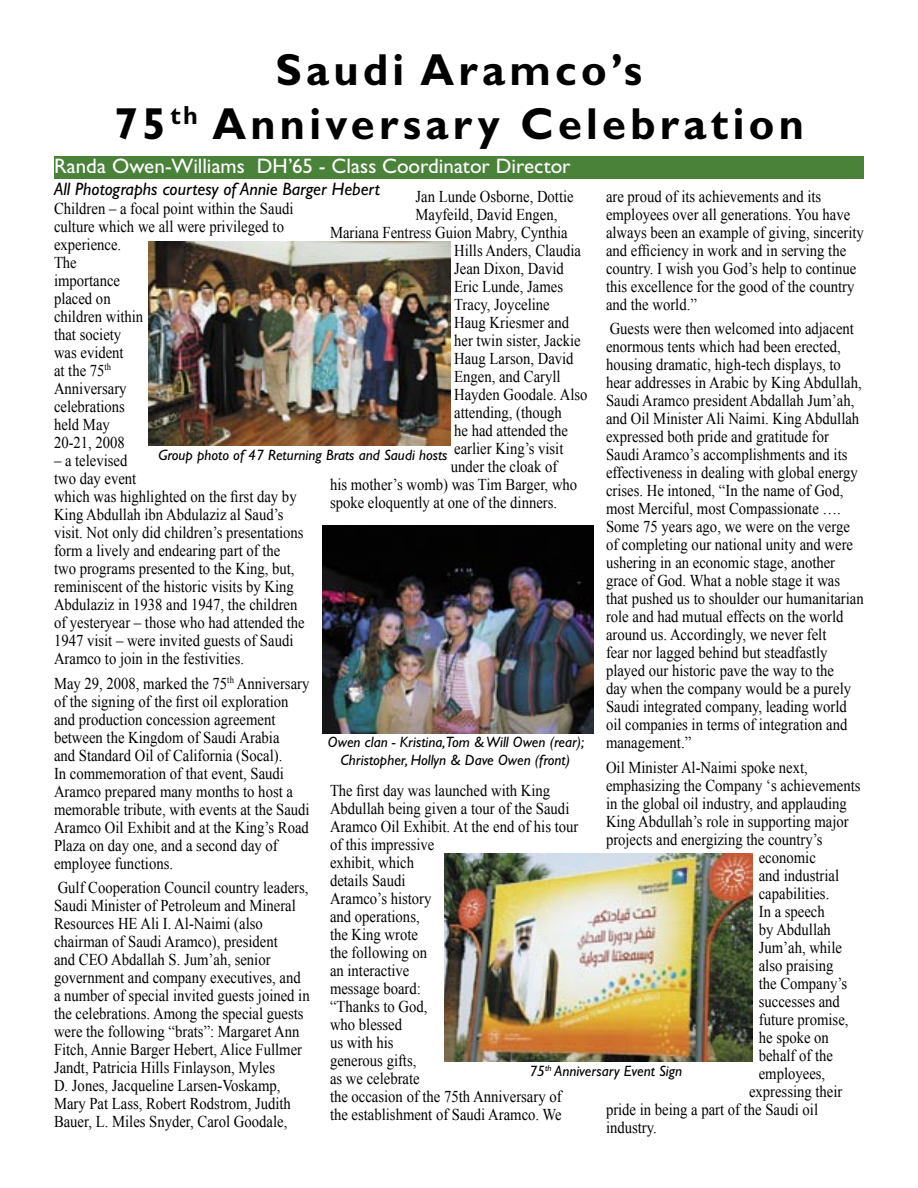
<style>
.page{position:relative;width:918px;height:1188px;background:#fff}
.page>*{position:absolute;margin:0;border:0;box-sizing:border-box;transform-origin:0 0}
.t1{font:700 45px/54px "Gill Sans Std";letter-spacing:.1em;color:#000;text-align:center;scale:.96 1}
.t2{font:21px "Gill Sans Std";color:#fff}
.t3{font:italic 18px "Gill Sans Std";color:#000}
.t4{font:16.5px/18px "Times New Roman";color:#000;scale:.89 1}
.t5{font:italic 15px/18px "Gill Sans Std";color:#000;text-align:center}
</style>
<div class="page">
<div style="left:54px;top:157px;width:810px;height:22px;background:#4b823a"></div>
<img style="left:444px;top:854px;width:308px;height:208px">
<img style="left:148px;top:242px;width:302px;height:203px">
<img style="left:323px;top:525px;width:271px;height:209px">
<h1 class="t1" style="left:114px;top:42px;width:720px">Saudi Aramco’s<br>75<sup>th</sup> Anniversary Celebration</h1>
<p class="t2" style="left:54px;top:154px;width:518px">Randa Owen-Williams DH’65 - Class Coordinator Director</p>
<p class="t3" style="left:54px;top:179px;width:327px">All Photographs courtesy of Annie Barger Hebert</p>
<p class="t4" style="left:416px;top:187px;width:179px">Jan Lunde Osborne, Dottie</p>
<p class="t4" style="left:416px;top:205px;width:161px">Mayfeild, David Engen,</p>
<p class="t4" style="left:330px;top:223px;width:269px">Mariana Fentress Guion Mabry, Cynthia</p>
<p class="t4" style="left:454px;top:241px;width:144px">Hills Anders, Claudia</p>
<p class="t4" style="left:454px;top:259px;width:125px">Jean Dixon, David</p>
<p class="t4" style="left:454px;top:277px;width:124px">Eric Lunde, James</p>
<p class="t4" style="left:454px;top:295px;width:109px">Tracy, Joyceline</p>
<p class="t4" style="left:454px;top:313px;width:131px">Haug Kriesmer and</p>
<p class="t4" style="left:454px;top:331px;width:144px">her twin sister, Jackie</p>
<p class="t4" style="left:454px;top:349px;width:136px">Haug Larson, David</p>
<p class="t4" style="left:454px;top:367px;width:121px">Engen, and Caryll</p>
<p class="t4" style="left:454px;top:385px;width:151px">Hayden Goodale. Also</p>
<p class="t4" style="left:454px;top:403px;width:122px">attending, (though</p>
<p class="t4" style="left:454px;top:421px;width:129px">he had attended the</p>
<p class="t4" style="left:454px;top:439px;width:124px">earlier King’s visit</p>
<p class="t4" style="left:451px;top:457px;width:121px">under the cloak of</p>
<p class="t4" style="left:330px;top:475px;width:279px">his mother’s womb) was Tim Barger, who</p>
<p class="t4" style="left:330px;top:493px;width:257px">spoke eloquently at one of the dinners.</p>
<p class="t4" style="left:606px;top:187px;width:291px">are proud of its achievements and its employees over all generations. You have always been an example of giving, sincerity and efficiency in work and in serving the country. I wish you God’s help to continue this excellence for the good of the country and the world.”</p>
<p class="t4" style="left:606px;top:320px;width:291px">Guests were then welcomed into adjacent enormous tents which had been erected, housing dramatic, high-tech displays, to hear addresses in Arabic by King Abdullah, Saudi Aramco president Abdallah Jum’ah, and Oil Minister Ali Naimi. King Abdullah expressed both pride and gratitude for Saudi Aramco’s accomplishments and its effectiveness in dealing with global energy crises. He intoned, “In the name of God, most Merciful, most Compassionate ….<br>Some 75 years ago, we were on the verge of completing our national unity and were ushering in an economic stage, another grace of God. What a noble stage it was that pushed us to shoulder our humanitarian role and had mutual effects on the world around us. Accordingly, we never felt<br>fear nor lagged behind but steadfastly played our historic pave the way to the<br>day when the company would be a purely Saudi integrated company, leading world oil companies in terms of integration and management.”</p>
<p class="t4" style="left:606px;top:758px;width:228px">Oil Minister Al-Naimi spoke next,</p>
<p class="t4" style="left:606px;top:776px;width:287px">emphasizing the Company ‘s achievements</p>
<p class="t4" style="left:606px;top:794px;width:272px">in the global oil industry, and applauding</p>
<p class="t4" style="left:606px;top:812px;width:274px">King Abdullah’s role in supporting major</p>
<p class="t4" style="left:606px;top:830px;width:245px">projects and energizing the country’s</p>
<p class="t4" style="left:759px;top:848px;width:66px">economic</p>
<p class="t4" style="left:759px;top:866px;width:92px">and industrial</p>
<p class="t4" style="left:759px;top:884px;width:81px">capabilities.</p>
<p class="t4" style="left:759px;top:902px;width:76px">In a speech</p>
<p class="t4" style="left:759px;top:920px;width:83px">by Abdullah</p>
<p class="t4" style="left:759px;top:938px;width:95px">Jum’ah, while</p>
<p class="t4" style="left:759px;top:956px;width:85px">also praising</p>
<p class="t4" style="left:759px;top:974px;width:101px">the Company’s</p>
<p class="t4" style="left:759px;top:992px;width:93px">successes and</p>
<p class="t4" style="left:759px;top:1010px;width:102px">future promise,</p>
<p class="t4" style="left:759px;top:1028px;width:80px">he spoke on</p>
<p class="t4" style="left:759px;top:1046px;width:85px">behalf of the</p>
<p class="t4" style="left:759px;top:1064px;width:76px">employees,</p>
<p class="t4" style="left:749px;top:1082px;width:106px">expressing their</p>
<p class="t4" style="left:606px;top:1100px;width:240px">pride in being a part of the Saudi oil</p>
<p class="t4" style="left:606px;top:1118px;width:59px">industry.</p>
<p class="t4" style="left:54px;top:199px;width:271px">Children – a focal point within the Saudi culture which we all were privileged to experience.<br>The<br>importance<br>placed on<br>children within<br>that society<br>was evident<br>at the 75<sup>th<br></sup>Anniversary<br>celebrations<br>held May<br>20-21, 2008</p>
<p class="t4" style="left:54px;top:451px;width:283px">– a televised<br>two day event<br>which was highlighted on the first day by King Abdullah ibn Abdulaziz al Saud’s visit. Not only did children’s presentations form a lively and endearing part of the two programs presented to the King, but, reminiscent of the historic visits by King Abdulaziz in 1938 and 1947, the children of yesteryear – those who had attended the 1947 visit – were invited guests of Saudi Aramco to join in the festivities.</p>
<p class="t4" style="left:54px;top:674px;width:289px">May 29, 2008, marked the 75<sup>th</sup> Anniversary of the signing of the first oil exploration and production concession agreement between the Kingdom of Saudi Arabia<br>and Standard Oil of California (Socal).<br>In commemoration of that event, Saudi Aramco prepared many months to host a memorable tribute, with events at the Saudi Aramco Oil Exhibit and at the King’s Road Plaza on day one, and a second day of employee functions.</p>
<p class="t4" style="left:54px;top:879px;width:289px">Gulf Cooperation Council country leaders, Saudi Minister of Petroleum and Mineral Resources HE Ali I. Al-Naimi (also chairman of Saudi Aramco), president<br>and CEO Abdallah S. Jum’ah, senior government and company executives, and a number of special invited guests joined in the celebrations. Among the special guests were the following “brats”: Margaret Ann Fitch, Annie Barger Hebert, Alice Fullmer Jandt, Patricia Hills Finlayson, Myles<br>D. Jones, Jacqueline Larsen-Voskamp, Mary Pat Lass, Robert Rodstrom, Judith Bauer, L. Miles Snyder, Carol Goodale,</p>
<p class="t5" style="left:158px;top:446px;width:291px">Group photo of 47 Returning Brats and Saudi hosts</p>
<p class="t5" style="left:328px;top:733px;width:258px">Owen clan - Kristina,Tom &amp; Will Owen (rear);<br>Christopher, Hollyn &amp; Dave Owen (front)</p>
<p class="t4" style="left:330px;top:782px;width:281px">The first day was launched with King<br>Abdullah being given a tour of the Saudi<br>Aramco Oil Exhibit. At the end of his tour of this impressive<br>exhibit, which<br>details Saudi<br>Aramco’s history<br>and operations,<br>the King wrote<br>the following on<br>an interactive<br>message board:<br>“Thanks to God,<br>who blessed<br>us with his<br>generous gifts,<br>as we celebrate<br>the occasion of the 75th Anniversary of the establishment of Saudi Aramco. We</p>
<p class="t5" style="left:529px;top:1062px;width:154px">75<sup>th</sup> Anniversary Event Sign</p>
</div>
